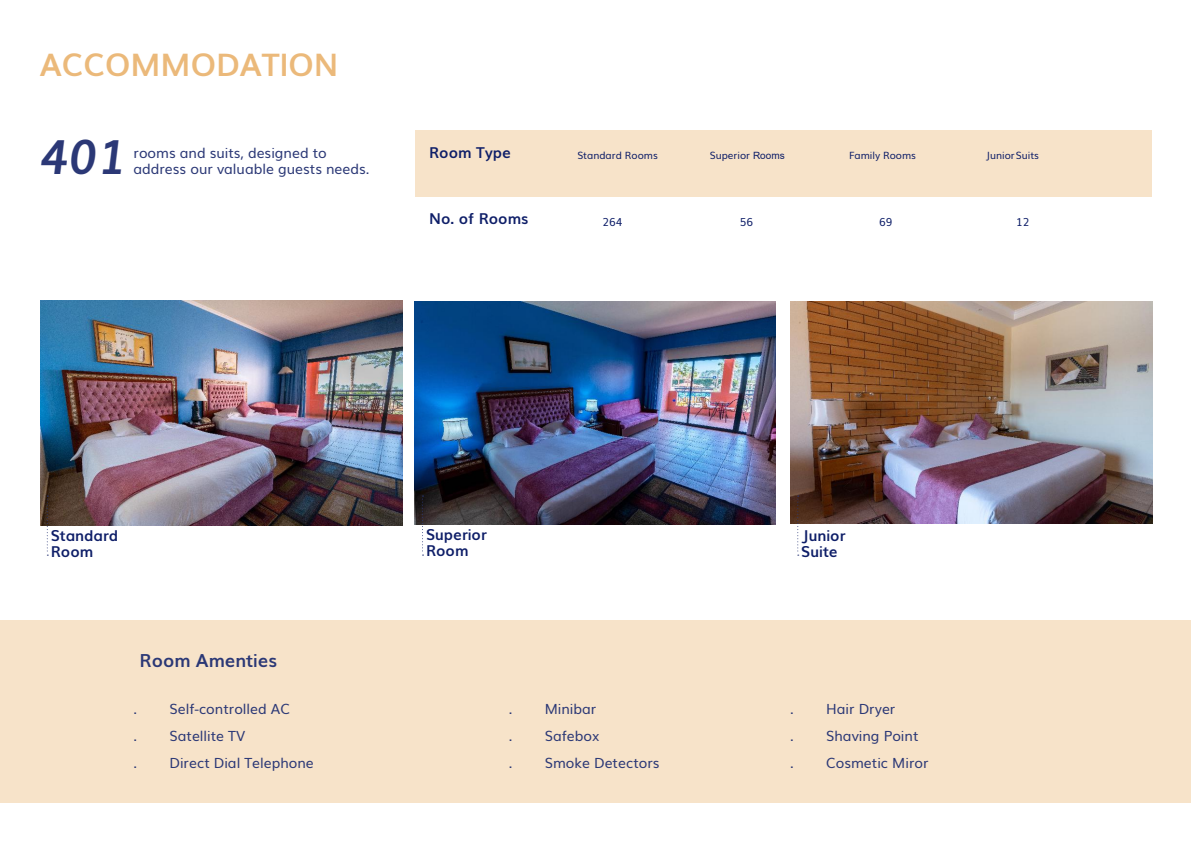
<style>
.page{position:relative;width:1191px;height:842px;background:#fff}
.page>*{position:absolute;margin:0;border:0;box-sizing:border-box;transform-origin:0 0}
.t1{font:italic 700 47px "Muli";color:#2b3876}
.t2{font:700 31px "Muli";color:#ebb97a}
.t3{font:700 18px "Muli";color:#2b3876}
.t4{font:700 15px "Muli";color:#0e1e68}
.t5{font:14px "Muli";color:#2b3876}
.t6{font:11px "Muli";color:#0e1e68}
.t7{font:10px "Muli";color:#0e1e68}
.s1{font-family:"Arial"}
</style>
<div class="page">
<img style="left:41px;top:301px;width:361px;height:224px">
<img style="left:415px;top:301px;width:360px;height:224px">
<img style="left:790px;top:301px;width:362px;height:223px">
<div style="left:0;top:620px;width:1191px;height:182px;background:#f7e3c9"></div>
<svg style="left:47px;top:496px;width:1px;height:60px"></svg>
<div style="left:415px;top:130px;width:736px;height:66px;background:#f7e3c9"></div>
<svg style="left:797px;top:496px;width:2px;height:60px"></svg>
<svg style="left:422px;top:495px;width:1px;height:61px"></svg>
<p class="t2" style="left:40px;top:40px;width:300px">ACCOMMODATION</p>
<p class="t1" style="left:40px;top:120px;width:89px">401</p>
<p class="t5" style="left:133px;top:142px;width:195px">rooms and suits, designed to</p>
<p class="t5" style="left:133px;top:158px;width:238px">address our valuable guests needs.</p>
<p class="t4" style="left:429px;top:140px;width:83px">Room Type</p>
<p class="t7" style="left:577px;top:147px;width:82px">Standard Rooms</p>
<p class="t7" style="left:710px;top:147px;width:76px">Superior <span class="s1">Rooms</span></p>
<p class="t7" style="left:849px;top:147px;width:68px">Family Rooms</p>
<p class="t7" style="left:986px;top:147px;width:54px">JuniorSuits</p>
<p class="t4" style="left:429px;top:206px;width:101px">No. of Rooms</p>
<p class="t6" style="left:602px;top:213px;width:21px">264</p>
<p class="t6" style="left:739px;top:213px;width:15px">56</p>
<p class="t6" style="left:879px;top:213px;width:15px">69</p>
<p class="t6" style="left:1016px;top:213px;width:15px">12</p>
<p class="t4" style="left:51px;top:523px;width:69px">Standard</p>
<p class="t4" style="left:51px;top:539px;width:44px">Room</p>
<p class="t3" style="left:140px;top:646px;width:139px">Room Amenties</p>
<p class="t5" style="left:133px;top:697px;width:5px">.</p>
<p class="t5" style="left:169px;top:697px;width:122px">Self-controlled AC</p>
<p class="t5" style="left:133px;top:724px;width:5px">.</p>
<p class="t5" style="left:169px;top:724px;width:77px">Satellite TV</p>
<p class="t5" style="left:133px;top:751px;width:5px">.</p>
<p class="t5" style="left:169px;top:751px;width:146px">Direct Dial Telephone</p>
<p class="t4" style="left:426px;top:523px;width:62px">Superior</p>
<p class="t4" style="left:426px;top:539px;width:44px">Room</p>
<p class="t5" style="left:509px;top:697px;width:5px">.</p>
<p class="t5" style="left:545px;top:697px;width:53px">Minibar</p>
<p class="t5" style="left:509px;top:724px;width:5px">.</p>
<p class="t5" style="left:545px;top:724px;width:56px">Safebox</p>
<p class="t5" style="left:509px;top:751px;width:5px">.</p>
<p class="t5" style="left:545px;top:751px;width:116px">Smoke Detectors</p>
<p class="t4" style="left:801px;top:523px;width:46px">Junior</p>
<p class="t4" style="left:801px;top:539px;width:38px">Suite</p>
<p class="t5" style="left:790px;top:697px;width:5px">.</p>
<p class="t5" style="left:826px;top:697px;width:71px">Hair Dryer</p>
<p class="t5" style="left:790px;top:724px;width:5px">.</p>
<p class="t5" style="left:826px;top:724px;width:94px">Shaving Point</p>
<p class="t5" style="left:790px;top:751px;width:5px">.</p>
<p class="t5" style="left:826px;top:751px;width:104px">Cosmetic Miror</p>
</div>
